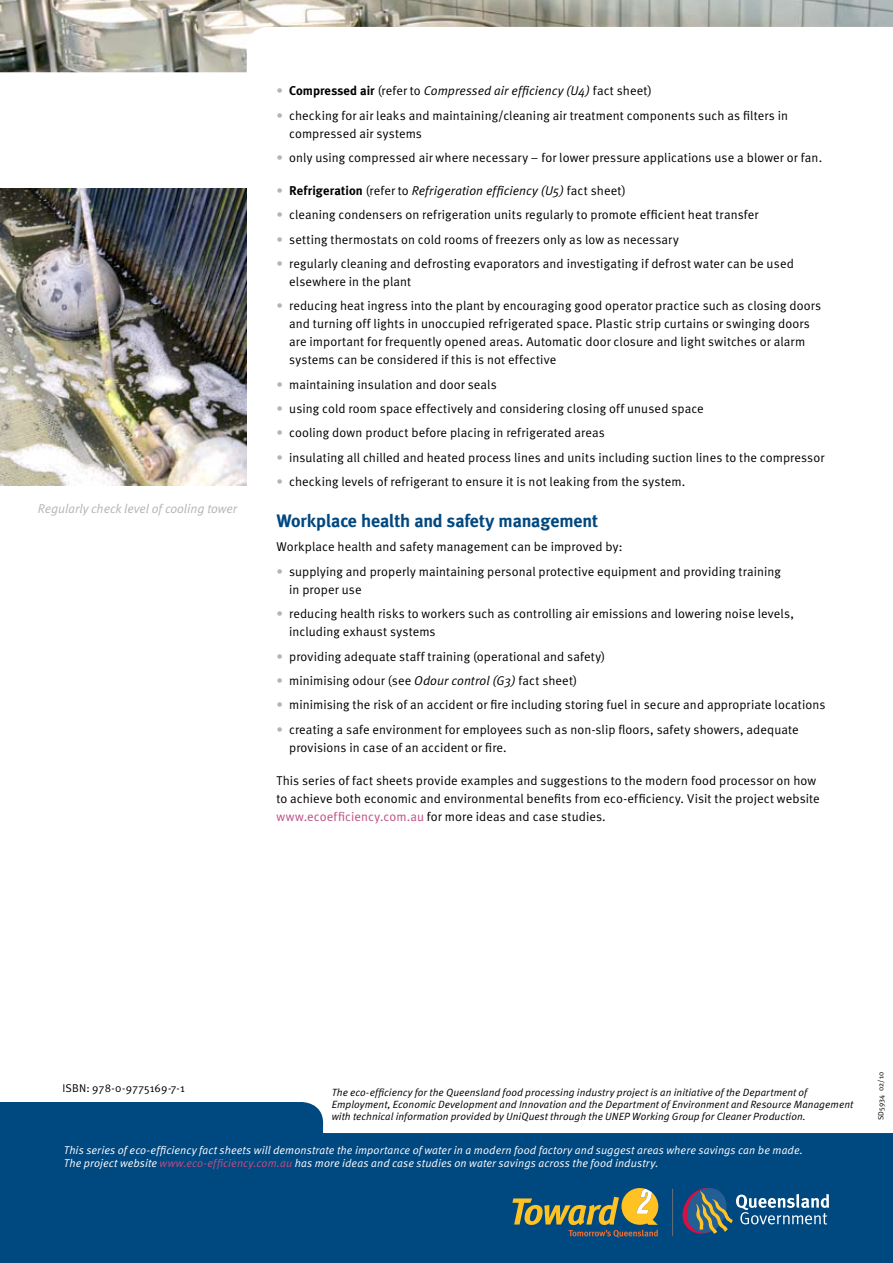
<style>
.page{position:relative;width:893px;height:1263px;background:#fff}
.page>*{position:absolute;margin:0;border:0;box-sizing:border-box;transform-origin:0 0}
.t1{font:700 18px "Meta Plus";letter-spacing:-.01em;color:#004880}
.t2{font:12.75px/18px "Meta Normal";letter-spacing:.01em;color:#000}
.t3{font:italic 12.75px "Meta Normal";letter-spacing:.005em;color:#000}
.t4{font:italic 12.75px "Meta Normal";letter-spacing:-.005em;color:#b2b4b6}
.t5{font:italic 11.25px/13.5px "Meta Normal";letter-spacing:.01em;color:#fff}
.t6{font:11.25px "Meta Normal";letter-spacing:.015em;color:#000}
.t7{font:italic 10.5px/12px "Meta Normal";letter-spacing:.01em;color:#000}
.t8{font:7.5px "Meta Normal";letter-spacing:.015em;color:#000}
.s1{font-style:normal;color:#b2b4b6}
.s2{font-family:"Meta Plus";font-weight:700;font-style:normal}
.s3{font-style:normal}
.s4{color:#b2b4b6}
.s5{font-style:italic}
.s6{color:#bc4f84}
</style>
<div class="page">
<svg style="left:0;top:1102px;width:893px;height:161px;background:#236191"></svg>
<img style="left:0;top:0;width:893px;height:72px">
<svg style="left:512px;top:1188px;width:146px;height:49px;background:#5c7363"></svg>
<svg style="left:680px;top:1184px;width:149px;height:53px;background:#326389"></svg>
<hr style="left:672px;top:1189px;width:1px;height:47px;background:#6d6f71">
<img style="left:0;top:189px;width:247px;height:297px">
<p class="t4" style="left:38px;top:501px;width:201px">Regularly check level of cooling tower</p>
<p class="t3" style="left:276px;top:83px;width:377px"><span class="s1">•</span> <span class="s2">Compressed air</span> <span class="s3">(refer to</span> Compressed air efficiency (U4) <span class="s3">fact sheet)</span></p>
<p class="t2" style="left:289px;top:106px;width:500px;text-indent:-13px"><span class="s4">•</span> checking for air leaks and maintaining/cleaning air treatment components such as filters in compressed air systems</p>
<p class="t2" style="left:276px;top:148px;width:547px"><span class="s4">•</span> only using compressed air where necessary – for lower pressure applications use a blower or fan.</p>
<p class="t3" style="left:276px;top:183px;width:351px"><span class="s1">•</span> <span class="s2">Refrigeration</span> <span class="s3">(refer to</span> Refrigeration efficiency (U5) <span class="s3">fact sheet)</span></p>
<p class="t2" style="left:276px;top:206px;width:484px"><span class="s4">•</span> cleaning condensers on refrigeration units regularly to promote efficient heat transfer</p>
<p class="t2" style="left:276px;top:230px;width:404px"><span class="s4">•</span> setting thermostats on cold rooms of freezers only as low as necessary</p>
<p class="t2" style="left:289px;top:254px;width:506px;text-indent:-13px"><span class="s4">•</span> regularly cleaning and defrosting evaporators and investigating if defrost water can be used elsewhere in the plant</p>
<p class="t2" style="left:289px;top:297px;width:534px;text-indent:-13px"><span class="s4">•</span> reducing heat ingress into the plant by encouraging good operator practice such as closing doors and turning off lights in unoccupied refrigerated space. Plastic strip curtains or swinging doors are important for frequently opened areas. Automatic door closure and light switches or alarm systems can be considered if this is not effective</p>
<p class="t2" style="left:276px;top:375px;width:222px"><span class="s4">•</span> maintaining insulation and door seals</p>
<p class="t2" style="left:276px;top:399px;width:429px"><span class="s4">•</span> using cold room space effectively and considering closing off unused space</p>
<p class="t2" style="left:276px;top:424px;width:330px"><span class="s4">•</span> cooling down product before placing in refrigerated areas</p>
<p class="t2" style="left:276px;top:448px;width:550px"><span class="s4">•</span> insulating all chilled and heated process lines and units including suction lines to the compressor</p>
<p class="t2" style="left:276px;top:473px;width:410px"><span class="s4">•</span> checking levels of refrigerant to ensure it is not leaking from the system.</p>
<h1 class="t1" style="left:276px;top:510px;width:323px">Workplace health and safety management</h1>
<p class="t2" style="left:276px;top:538px;width:348px">Workplace health and safety management can be improved by:</p>
<p class="t2" style="left:289px;top:562px;width:493px;text-indent:-13px"><span class="s4">•</span> supplying and properly maintaining personal protective equipment and providing training in proper use</p>
<p class="t2" style="left:289px;top:604px;width:506px;text-indent:-13px"><span class="s4">•</span> reducing health risks to workers such as controlling air emissions and lowering noise levels, including exhaust systems</p>
<p class="t2" style="left:276px;top:647px;width:330px"><span class="s4">•</span> providing adequate staff training (operational and safety)</p>
<p class="t2" style="left:276px;top:671px;width:302px"><span class="s4">•</span> minimising odour (see <span class="s5">Odour control (G3)</span> fact sheet)</p>
<p class="t2" style="left:276px;top:696px;width:551px"><span class="s4">•</span> minimising the risk of an accident or fire including storing fuel in secure and appropriate locations</p>
<p class="t2" style="left:289px;top:720px;width:511px;text-indent:-13px"><span class="s4">•</span> creating a safe environment for employees such as non-slip floors, safety showers, adequate provisions in case of an accident or fire.</p>
<p class="t2" style="left:276px;top:771px;width:545px">This series of fact sheets provide examples and suggestions to the modern food processor on how to achieve both economic and environmental benefits from eco-efficiency. Visit the project website <span class="s6">www.ecoefficiency.com.au</span> for more ideas and case studies.</p>
<p class="t6" style="left:63px;top:1081px;width:124px">IS BN : 978-0-9775169-7-1</p>
<p class="t7" style="left:332px;top:1087px;width:523px">The eco-efficiency for the Queensland food processing industry project is an initiative of the Department of<br>Employment, Economic Development and Innovation and the Department of Environment and Resource Management with technical information provided by UniQuest through the UNEP Working Group for Cleaner Production.</p>
<p class="t5" style="left:64px;top:1143px;width:741px">This series of eco-efficiency fact sheets will demonstrate the importance of water in a modern food factory and suggest areas where savings can be made.<br>The project website <span class="s6">www.eco-efficiency.com.au</span> has more ideas and case studies on water savings across the food industry.</p>
<p class="t8" style="left:876px;top:1120px;width:50px;rotate:-90deg">SD5934 02/10</p>
</div>
